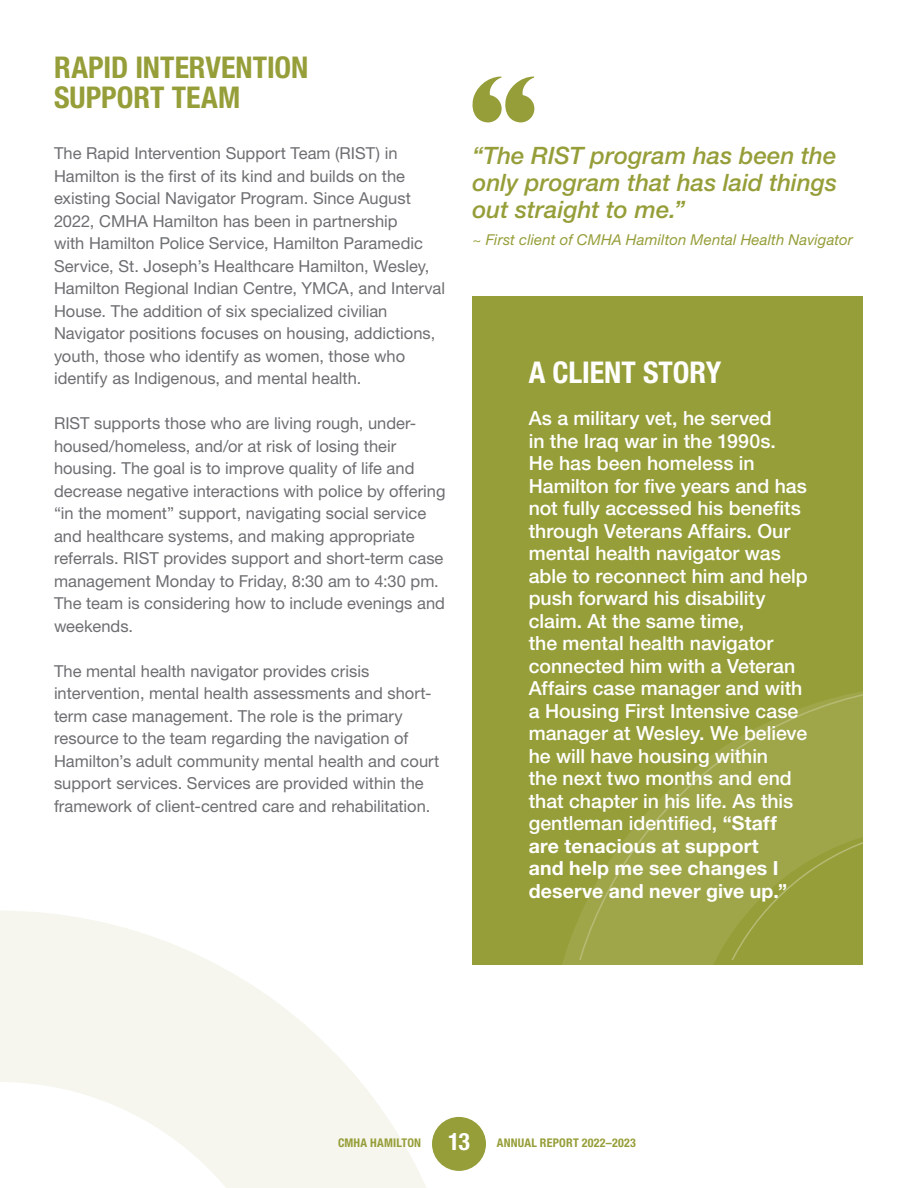
<style>
.page{position:relative;width:918px;height:1188px;background:#fff}
.page>*{position:absolute;margin:0;border:0;box-sizing:border-box;transform-origin:0 0}
.t1{font:700 condensed 30px/30px "Helvetica Neue LT Std";color:#969e39}
.t2{font:700 condensed 30px "Helvetica Neue LT Std";letter-spacing:-.005em;color:#fff}
.t3{font:italic 500 24px/27px "Helvetica Neue LT Std";color:#969e39;text-align:justify}
.t4{font:500 19.5px/22.5px "Helvetica Neue LT Std";color:#fff}
.t5{font:16.5px/22.5px "Helvetica Neue LT Std";color:#6d6e71}
.t6{font:italic 15px "Helvetica Neue LT Std";letter-spacing:.005em;color:#969e39}
.t7{font:700 condensed 12px "Helvetica Neue LT Std";letter-spacing:.02em;color:#969e39}
.s1{font-weight:700}
.s2{font-size:24px;color:#fff}
</style>
<div class="page">
<div style="left:472px;top:296px;width:391px;height:668px;background:#969e39"></div>
<svg style="left:562px;top:959px;width:172px;height:5px"></svg>
<svg style="left:564px;top:691px;width:299px;height:268px"></svg>
<svg style="left:472px;top:77px;width:62px;height:45px"></svg>
<svg style="left:0;top:911px;width:466px;height:277px;fill:#f6f6ef"></svg>
<div style="left:432px;top:1117px;width:54px;height:54px;background:#969e39;border-radius:50%"></div>
<h1 class="t1" style="left:54px;top:52px;width:256px">RAPID INTERVENTION<br>SUPPORT TEAM</h1>
<p class="t5" style="left:54px;top:142px;width:393px">The Rapid Intervention Support Team (RIST) in Hamilton is the first of its kind and builds on the existing Social Navigator Program. Since August 2022, CMHA Hamilton has been in partnership<br>with Hamilton Police Service, Hamilton Paramedic Service, St. Joseph’s Healthcare Hamilton, Wesley, Hamilton Regional Indian Centre, YMCA, and Interval House. The addition of six specialized civilian Navigator positions focuses on housing, addictions, youth, those who identify as women, those who identify as Indigenous, and mental health.</p>
<p class="t5" style="left:54px;top:412px;width:393px">RIST supports those who are living rough, under&shy;housed/homeless, and/or at risk of losing their housing. The goal is to improve quality of life and decrease negative interactions with police by offering “in the moment” support, navigating social service and healthcare systems, and making appropriate referrals. RIST provides support and short-term case management Monday to Friday, 8:30 am to 4:30 pm.<br>The team is considering how to include evenings and weekends.</p>
<p class="t5" style="left:54px;top:659px;width:387px">The mental health navigator provides crisis intervention, mental health assessments and short&shy;term case management. The role is the primary resource to the team regarding the navigation of Hamilton’s adult community mental health and court support services. Services are provided within the framework of client-centred care and rehabilitation.</p>
<h2 class="t3" style="left:472px;top:141px;width:366px">“The RIST program has been the only program that has laid things out straight to me.”</h2>
<p class="t6" style="left:472px;top:230px;width:382px">~ First client of CMHA Hamilton Mental Health Navigator</p>
<h1 class="t2" style="left:529px;top:354px;width:194px">A CLIENT STORY</h1>
<p class="t4" style="left:529px;top:407px;width:281px">As a military vet, he served<br>in the Iraq war in the 1990s.<br>He has been homeless in<br>Hamilton for five years and has not fully accessed his benefits through Veterans Affairs. Our mental health navigator was able to reconnect him and help push forward his disability claim. At the same time,<br>the mental health navigator connected him with a Veteran<br>Affairs case manager and with a Housing First Intensive case manager at Wesley. We believe he will have housing within<br>the next two months and end that chapter in his life. As this gentleman identified, <span class="s1">“Staff are tenacious at support<br>and help me see changes I deserve and never give up.”</span></p>
<p class="t7" style="left:338px;top:1136px;width:300px">CMHA HAMILTON <span class="s2">13</span> ANNUAL REPORT 2022–2023</p>
</div>
